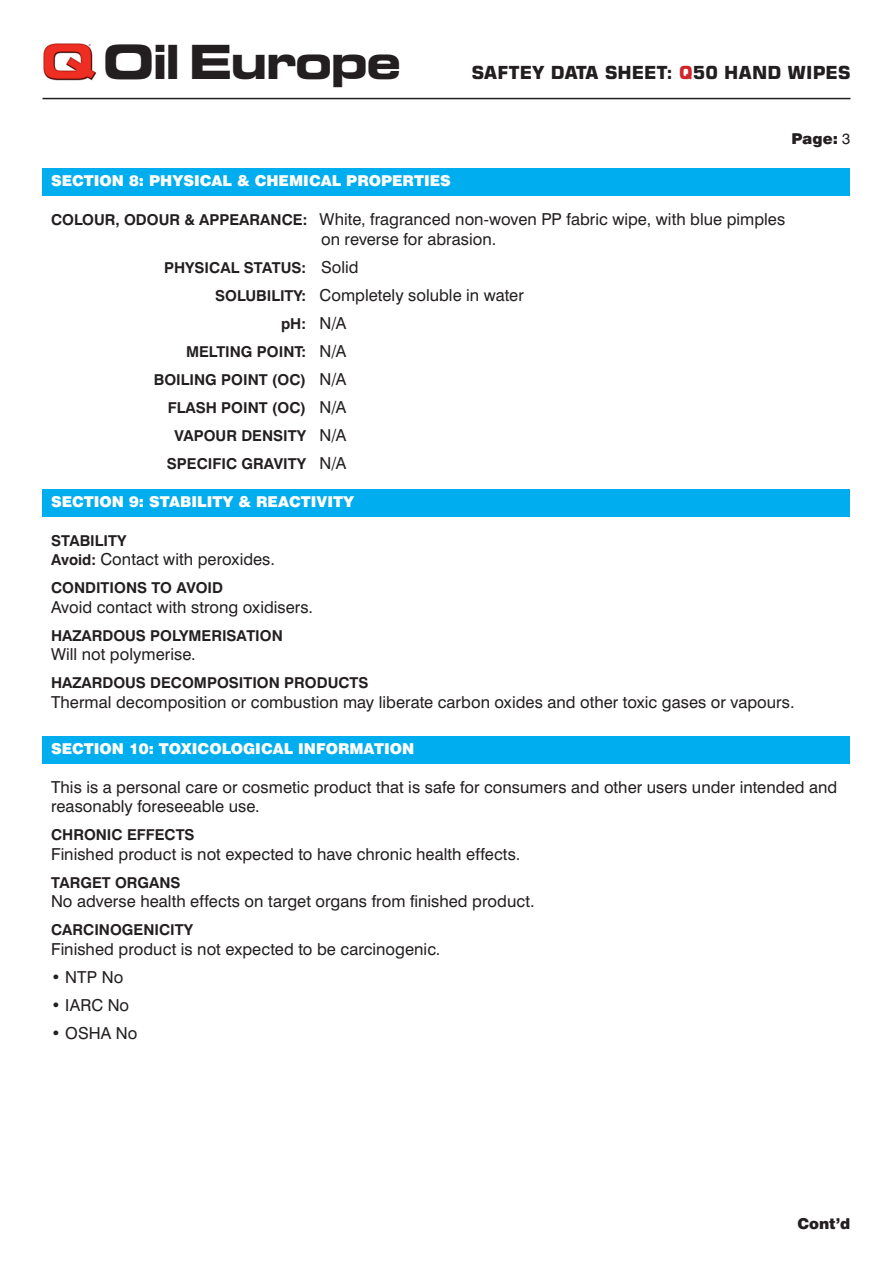
<style>
.page{position:relative;width:893px;height:1263px;background:#fff}
.page>*{position:absolute;margin:0;border:0;box-sizing:border-box;transform-origin:0 0}
.t1{font:700 expanded 46.95px "Square 721 BT";letter-spacing:-.05em;color:#231f20}
.t2{font:700 18px "Square 721 BT";color:#231f20}
.t3{font:16.5px/19.5px "Swiss 721 BT";letter-spacing:.005em;color:#231f20}
.t4{font:700 15px/28px "Swiss 721 BT";color:#231f20;text-align:right}
.t5{font:900 15px "Swiss 721 BT";color:#fff}
.t6{font:900 15px "Swiss 721 BT";color:#231f20}
.s1{color:#d1232a}
.s2{font-weight:400}
.s3{font-weight:700;font-size:15px}
.s4{font-weight:400;font-size:16.5px}
</style>
<div class="page">
<img style="left:43px;top:43px;width:53px;height:38px">
<hr style="left:43px;top:98px;width:807px;height:1px;background:#231f20">
<div style="left:43px;top:168px;width:807px;height:28px;background:#00aeef"></div>
<div style="left:43px;top:489px;width:807px;height:28px;background:#00aeef"></div>
<div style="left:43px;top:736px;width:807px;height:27px;background:#00aeef"></div>
<h1 class="t1" style="left:103px;top:34px;width:300px">Oil Europe</h1>
<p class="t5" style="left:51px;top:172px;width:23px">SECT</p>
<p class="t5" style="left:94px;top:172px;width:359px">ION 8: PHYSICAL &amp; CHEMICAL PROPERTIES</p>
<p class="t2" style="left:472px;top:62px;width:367px">SAFTEY DATA SHEET: <span class="s1">Q</span>50 HAND WIPES</p>
<p class="t6" style="left:791px;top:130px;width:60px">Page: <span class="s2">3</span></p>
<p class="t3" style="left:321px;top:209px;width:466px;text-indent:-270px"><span class="s3">COLOUR, ODOUR &amp; APPEARANCE:</span> White, fragranced non-woven PP fabric wipe, with blue pimples on reverse for abrasion.</p>
<p class="t4" style="left:164px;top:253px;width:196px">PHYSICAL STATUS: <span class="s4">Solid</span></p>
<p class="t3" style="left:215px;top:285px;width:310px"><span class="s3">SOLUBILITY:</span> Completely soluble in water</p>
<p class="t4" style="left:154px;top:309px;width:194px">pH: <span class="s4">N/A<br></span>MELTING POINT: <span class="s4">N/A<br></span>BOILING POINT (OC) <span class="s4">N/A<br></span>FLASH POINT (OC) <span class="s4">N/A<br></span>VAPOUR DENSITY <span class="s4">N/A<br></span>SPECIFIC GRAVITY <span class="s4">N/A</span></p>
<p class="t5" style="left:51px;top:493px;width:23px">SECT</p>
<p class="t5" style="left:94px;top:493px;width:186px">ION 9: STABILITY &amp; REACT</p>
<p class="t5" style="left:311px;top:493px;width:45px">IVITY</p>
<p class="t4" style="left:51px;top:526px;width:77px">STABILITY</p>
<p class="t3" style="left:51px;top:549px;width:225px"><span class="s3">Avoid:</span> Contact with peroxides.</p>
<p class="t4" style="left:51px;top:574px;width:174px">CONDITIONS TO AVOID</p>
<p class="t3" style="left:51px;top:597px;width:264px">Avoid contact with strong oxidisers.</p>
<p class="t4" style="left:51px;top:621px;width:233px">HAZARDOUS POLYMERISATION</p>
<p class="t3" style="left:51px;top:644px;width:146px">Will not polymerise.</p>
<p class="t4" style="left:51px;top:669px;width:319px">HAZARDOUS DECOMPOSITION PRODUCTS</p>
<p class="t3" style="left:51px;top:692px;width:745px">Thermal decomposition or combustion may liberate carbon oxides and other toxic gases or vapours.</p>
<p class="t5" style="left:51px;top:740px;width:23px">SECT</p>
<p class="t5" style="left:94px;top:740px;width:322px">ION 10: TOXICOLOGICAL INFORMATION</p>
<p class="t3" style="left:51px;top:777px;width:788px">This is a personal care or cosmetic product that is safe for consumers and other users under intended and reasonably foreseeable use.</p>
<p class="t4" style="left:51px;top:821px;width:145px">CHRONIC EFFECTS</p>
<p class="t3" style="left:51px;top:844px;width:471px">Finished product is not expected to have chronic health effects.</p>
<p class="t4" style="left:51px;top:868px;width:131px">TARGET ORGANS</p>
<p class="t3" style="left:51px;top:892px;width:485px">No adverse health effects on target organs from finished product.</p>
<p class="t4" style="left:51px;top:916px;width:144px">CARCINOGENICITY</p>
<p class="t3" style="left:51px;top:939px;width:391px">Finished product is not expected to be carcinogenic.</p>
<p class="t3" style="left:51px;top:967px;width:74px">• NTP No</p>
<p class="t3" style="left:51px;top:995px;width:80px">• IARC No</p>
<p class="t3" style="left:51px;top:1023px;width:88px">• OSHA No</p>
<p class="t6" style="left:797px;top:1214px;width:55px">Cont’d</p>
</div>
